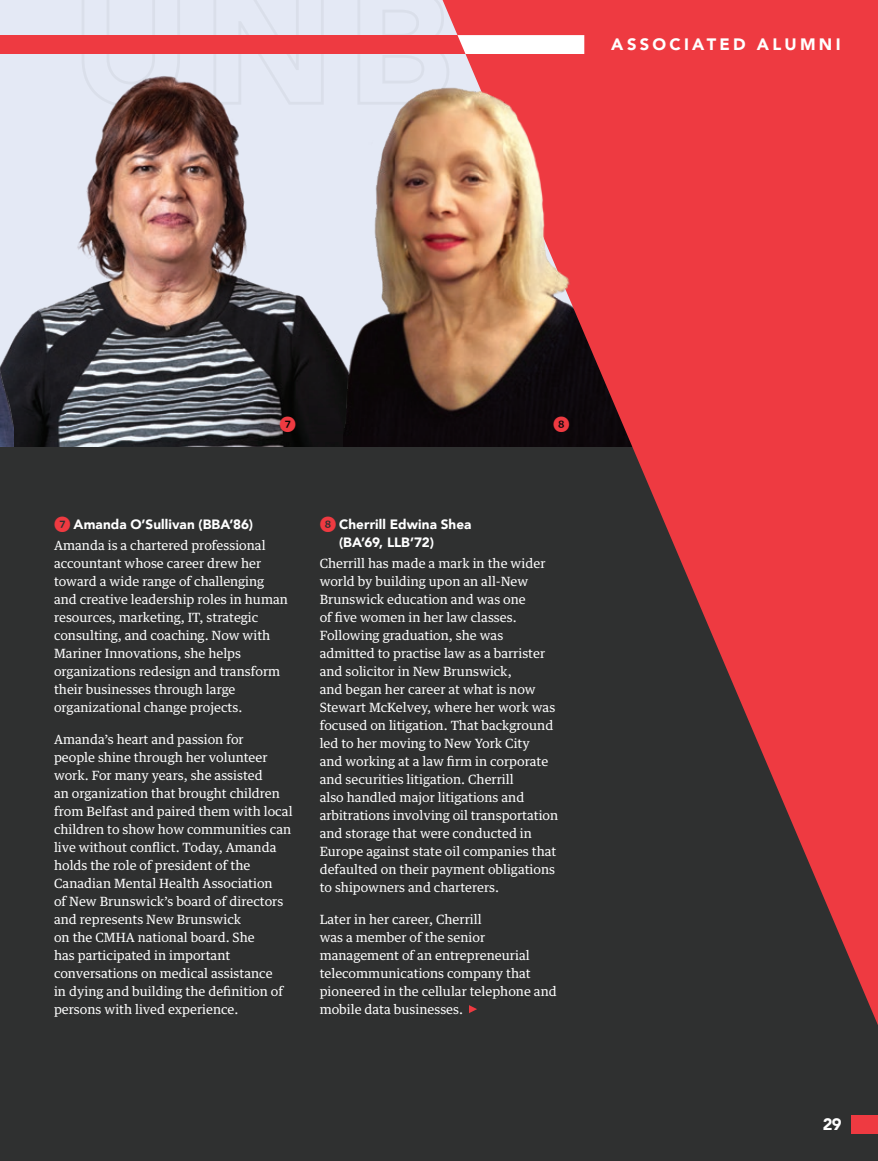
<style>
.page{position:relative;width:878px;height:1161px;background:#fff}
.page>*{position:absolute;margin:0;border:0;box-sizing:border-box;transform-origin:0 0}
.t1{font:900 16.5px "Avenir";letter-spacing:.2em;color:#fff}
.Content_Text{font:16.5px "Whitney Index Black Round Bd";color:#ee3a41}
.Content_Text-2{font:900 13.5px/18px "Avenir";letter-spacing:.005em;color:#fff}
.Content_Text-3{font:12.75px/18px "Guardian Text Egyp";color:#fff}
.s1{font-family:"Whitney Index Black Round Bd";font-weight:400;font-size:16.5px;color:#ee3a41}
</style>
<div class="page">
<div style="left:0;top:0;width:878px;height:447px;background:#e4e9f5"></div>
<img style="left:13px;top:76px;width:330px;height:371px">
<img style="left:0;top:341px;width:13px;height:106px">
<img style="left:343px;top:88px;width:99px;height:359px">
<div style="left:0;top:447px;width:878px;height:714px;background:#2f3030"></div>
<div style="left:850px;top:1115px;width:28px;height:19px;background:#ee3a41"></div>
<div style="left:0;top:35px;width:472px;height:19px;background:#ee3a41"></div>
<svg style="left:442px;top:0;width:436px;height:1025px;fill:#ee3a41"></svg>
<svg style="left:457px;top:35px;width:127px;height:19px;background:#fef7f7"></svg>
<img style="left:479px;top:84px;width:101px;height:214px">
<p class="t1" style="left:611px;top:31px;width:231px">ASSOCIATED ALUMNI</p>
<p class="Content_Text" style="left:279px;top:417px;width:18px">7</p>
<p class="Content_Text" style="left:553px;top:417px;width:18px">8</p>
<p class="Content_Text-2" style="left:54px;top:515px;width:200px"><span class="s1">7</span> Amanda O’Sullivan (BBA’86)</p>
<p class="Content_Text-3" style="left:54px;top:536px;width:235px">Amanda is a chartered professional accountant whose career drew her toward a wide range of challenging and creative leadership roles in human resources, marketing, IT, strategic consulting, and coaching. Now with Mariner Innovations, she helps organizations redesign and transform their businesses through large organizational change projects.</p>
<p class="Content_Text-3" style="left:54px;top:729px;width:240px">Amanda’s heart and passion for<br>people shine through her volunteer work. For many years, she assisted<br>an organization that brought children from Belfast and paired them with local children to show how communities can live without conflict. Today, Amanda holds the role of president of the Canadian Mental Health Association<br>of New Brunswick’s board of directors and represents New Brunswick<br>on the CMHA national board. She<br>has participated in important conversations on medical assistance<br>in dying and building the definition of persons with lived experience.</p>
<p class="Content_Text-2" style="left:339px;top:515px;width:134px;text-indent:-19px"><span class="s1">8</span> Cherrill Edwina Shea (BA’69, LLB’72)</p>
<p class="Content_Text-3" style="left:320px;top:554px;width:240px">Cherrill has made a mark in the wider world by building upon an all-New Brunswick education and was one<br>of five women in her law classes.<br>Following graduation, she was admitted to practise law as a barrister and solicitor in New Brunswick,<br>and began her career at what is now Stewart McKelvey, where her work was focused on litigation. That background led to her moving to New York City<br>and working at a law firm in corporate and securities litigation. Cherrill<br>also handled major litigations and arbitrations involving oil transportation and storage that were conducted in Europe against state oil companies that defaulted on their payment obligations to shipowners and charterers.</p>
<p class="Content_Text-3" style="left:320px;top:909px;width:239px">Later in her career, Cherrill<br>was a member of the senior management of an entrepreneurial telecommunications company that pioneered in the cellular telephone and mobile data businesses.</p>
<p class="t1" style="left:822px;top:1111px;width:21px">29</p>
</div>
